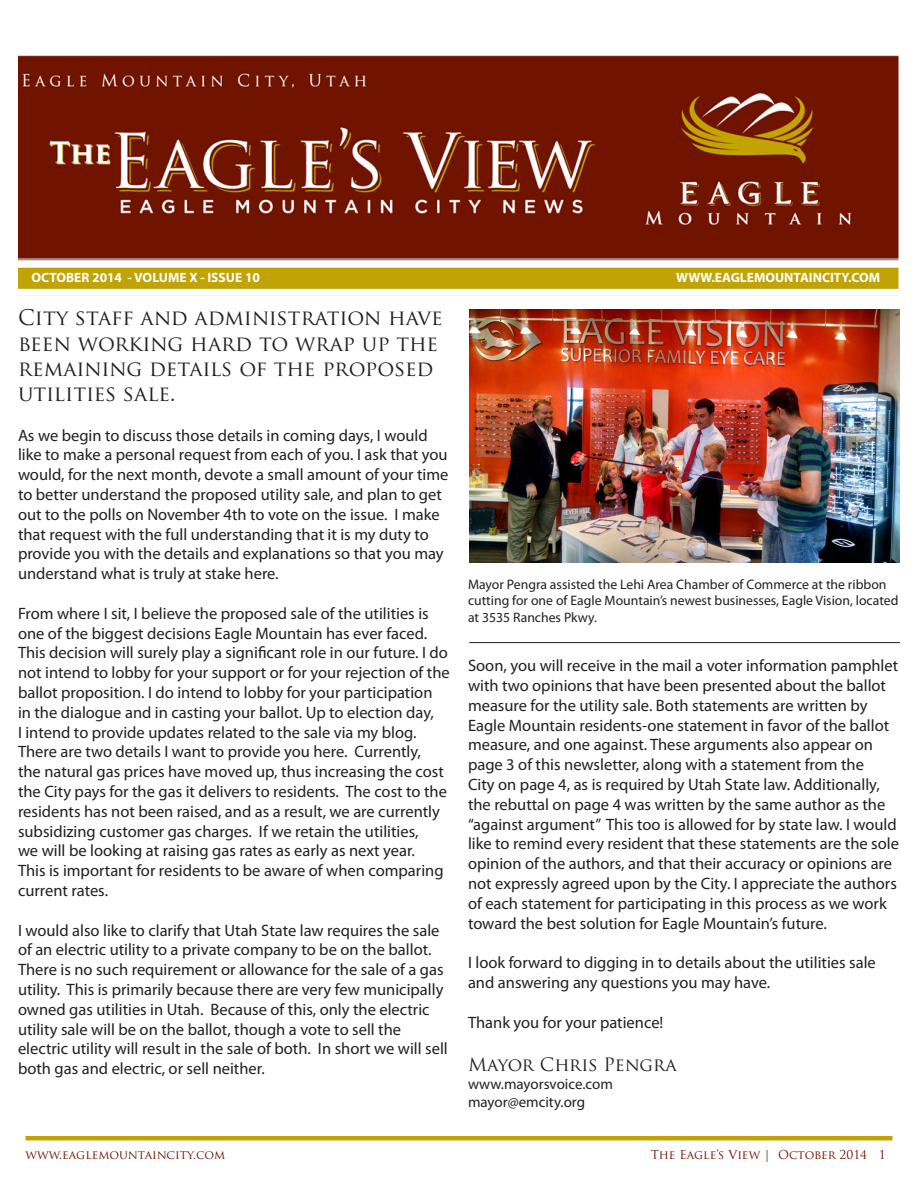
<style>
.page{position:relative;width:918px;height:1188px;background:#fff}
.page>*{position:absolute;margin:0;border:0;box-sizing:border-box;transform-origin:0 0}
.t1{font:21px/25.2px "Trajan Pro";color:#231f20}
.t2{font:18px "Trajan Pro";color:#231f20}
.t3{font:16.5px/19.8px "Myriad Pro";color:#231f20}
.t4{font:15px/18px "Myriad Pro";color:#231f20}
.t5{font:13.8px/16.5px "Myriad Pro";color:#231f20}
.t6{font:700 13.5px "Myriad Pro";color:#fff}
.t7{font:12px "Trajan Pro";color:#701301}
</style>
<div class="page">
<img style="left:18px;top:55px;width:881px;height:235px">
<hr style="left:26px;top:1136px;width:866px;height:4px;background:#c3a303">
<hr style="left:469px;top:642px;width:431px;height:1px;background:#231f20">
<img style="left:469px;top:310px;width:431px;height:253px">
<p class="t6" style="left:32px;top:269px;width:230px">OCTOBER 2014 - VOLUME X - ISSUE 10</p>
<p class="t6" style="left:676px;top:269px;width:205px">WWW.EAGLEMOUNTAINCITY.COM</p>
<p class="t1" style="left:18px;top:305px;width:426px">City staff and administration have been working hard to wrap up the remaining details of the proposed utilities sale.</p>
<p class="t3" style="left:18px;top:425px;width:432px">As we begin to discuss those details in coming days, I would like to make a personal request from each of you. I ask that you would, for the next month, devote a small amount of your time to better understand the proposed utility sale, and plan to get out to the polls on November 4th to vote on the issue. I make that request with the full understanding that it is my duty to provide you with the details and explanations so that you may understand what is truly at stake here.</p>
<p class="t3" style="left:18px;top:603px;width:433px">From where I sit, I believe the proposed sale of the utilities is one of the biggest decisions Eagle Mountain has ever faced.<br>This decision will surely play a significant role in our future. I do not intend to lobby for your support or for your rejection of the ballot proposition. I do intend to lobby for your participation<br>in the dialogue and in casting your ballot. Up to election day,<br>I intend to provide updates related to the sale via my blog.<br>There are two details I want to provide you here. Currently,<br>the natural gas prices have moved up, thus increasing the cost the City pays for the gas it delivers to residents. The cost to the residents has not been raised, and as a result, we are currently subsidizing customer gas charges. If we retain the utilities,<br>we will be looking at raising gas rates as early as next year.<br>This is important for residents to be aware of when comparing current rates.</p>
<p class="t3" style="left:18px;top:920px;width:431px">I would also like to clarify that Utah State law requires the sale of an electric utility to a private company to be on the ballot.<br>There is no such requirement or allowance for the sale of a gas utility. This is primarily because there are very few municipally owned gas utilities in Utah. Because of this, only the electric utility sale will be on the ballot, though a vote to sell the electric utility will result in the sale of both. In short we will sell both gas and electric, or sell neither.</p>
<p class="t5" style="left:468px;top:576px;width:432px">Mayor Pengra assisted the Lehi Area Chamber of Commerce at the ribbon cutting for one of Eagle Mountain’s newest businesses, Eagle Vision, located at 3535 Ranches Pkwy.</p>
<p class="t3" style="left:468px;top:655px;width:433px">Soon, you will receive in the mail a voter information pamphlet with two opinions that have been presented about the ballot measure for the utility sale. Both statements are written by Eagle Mountain residents-one statement in favor of the ballot measure, and one against. These arguments also appear on page 3 of this newsletter, along with a statement from the<br>City on page 4, as is required by Utah State law. Additionally, the rebuttal on page 4 was written by the same author as the “against argument” This too is allowed for by state law. I would like to remind every resident that these statements are the sole opinion of the authors, and that their accuracy or opinions are not expressly agreed upon by the City. I appreciate the authors of each statement for participating in this process as we work toward the best solution for Eagle Mountain’s future.</p>
<p class="t3" style="left:468px;top:952px;width:409px">I look forward to digging in to details about the utilities sale and answering any questions you may have.</p>
<p class="t3" style="left:468px;top:1012px;width:197px">Thank you for your patience!</p>
<p class="t2" style="left:468px;top:1053px;width:210px">Mayor Chris Pengra</p>
<p class="t4" style="left:468px;top:1075px;width:146px">www.mayorsvoice.com mayor@emcity.org</p>
<p class="t7" style="left:26px;top:1147px;width:201px">www.eaglemountaincity.com</p>
<p class="t7" style="left:651px;top:1147px;width:236px">The Eagle’s View | October 2014 1</p>
</div>
